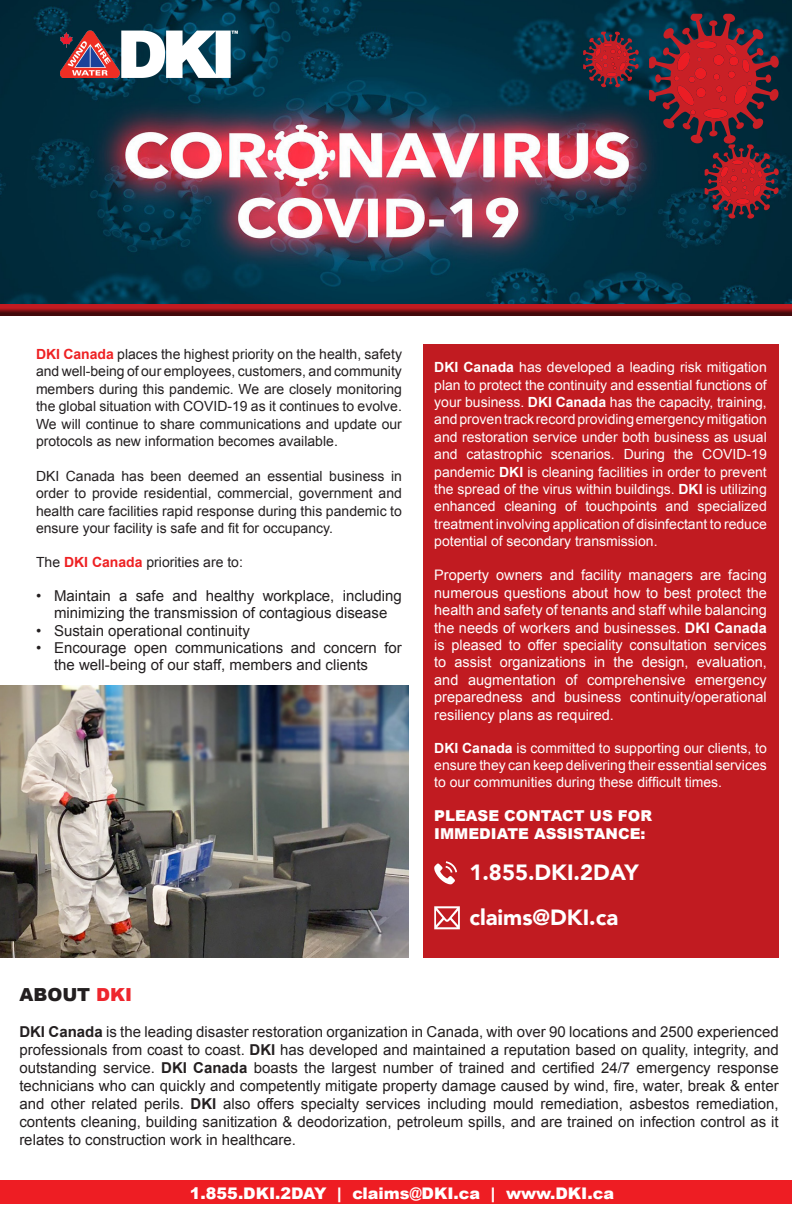
<style>
.page{position:relative;width:792px;height:1224px;background:#fff}
.page>*{position:absolute;margin:0;border:0;box-sizing:border-box;transform-origin:0 0}
.t1{font:900 22px "Avenir";color:#fff}
.t2{font:900 18px "Arial";color:#231f20}
.t3{font:900 16px "Arial";color:#fff}
.t4{font:15px/18px "Arial";color:#231f20;text-align:center}
.t5{font:900 15px "Arial";color:#fff}
.t6{font:14.5px/17.4px "Arial";color:#fff;text-align:justify}
.t7{font:14px/17.4px "Arial";color:#fff;text-align:justify}
.t8{font:14px/17.4px "Arial";color:#231f20;text-align:justify}
.s1{font-weight:700;color:#ee2123}
.s2{font-weight:700}
.s3{color:#ee262d}
</style>
<div class="page">
<div style="left:423px;top:344px;width:356px;height:614px;background:#c11b21"></div>
<div style="left:0;top:292px;width:792px;height:25px;background:#231f20;opacity:.75"></div>
<img style="left:0;top:0;width:792px;height:304px">
<img style="left:58px;top:29px;width:182px;height:49px">
<svg style="left:649px;top:14px;width:130px;height:205px;background:#562835"></svg>
<svg style="left:583px;top:32px;width:56px;height:56px;background:#622b39"></svg>
<svg style="left:434px;top:861px;width:23px;height:23px"></svg>
<svg style="left:434px;top:906px;width:26px;height:23px"></svg>
<div style="left:0;top:1180px;width:792px;height:23px;background:#ee1d23"></div>
<img style="left:0;top:685px;width:409px;height:273px">
<p class="t8" style="left:36px;top:345px;width:368px"><span class="s1">DKI Canada</span> places the highest priority on the health, safety and well-being of our employees, customers, and community members during this pandemic. We are closely monitoring the global situation with COVID-19 as it continues to evolve.<br>We will continue to share communications and update our protocols as new information becomes available.</p>
<p class="t8" style="left:36px;top:467px;width:367px">DKI Canada has been deemed an essential business in order to provide residential, commercial, government and health care facilities rapid response during this pandemic to ensure your facility is safe and fit for occupancy.</p>
<p class="t8" style="left:36px;top:553px;width:208px">The <span class="s1">DKI Canada</span> priorities are to:</p>
<p class="t4" style="left:36px;top:587px;width:367px;line-height:17.4px">• Maintain a safe and healthy workplace, including minimizing the transmission of contagious disease</p>
<p class="t4" style="left:36px;top:621px;width:215px">• Sustain operational continuity</p>
<p class="t4" style="left:54px;top:639px;width:349px;line-height:17.4px;text-align:left;text-indent:-18px">• Encourage open communications and concern for the well-being of our staff, members and clients</p>
<p class="t7" style="left:434px;top:359px;width:334px"><span class="s2">DKI Canada</span> has developed a leading risk mitigation plan to protect the continuity and essential functions of your business. <span class="s2">DKI Canada</span> has the capacity, training, and proven track record providing emergency mitigation and restoration service under both business as usual and catastrophic scenarios. During the COVID-19 pandemic <span class="s2">DKI</span> is cleaning facilities in order to prevent the spread of the virus within buildings. <span class="s2">DKI</span> is utilizing enhanced cleaning of touchpoints and specialized treatment involving application of disinfectant to reduce potential of secondary transmission.</p>
<p class="t6" style="left:434px;top:567px;width:334px">Property owners and facility managers are facing numerous questions about how to best protect the health and safety of tenants and staff while balancing the needs of workers and businesses. <span class="s2">DKI Canada </span>is pleased to offer speciality consultation services to assist organizations in the design, evaluation, and augmentation of comprehensive emergency preparedness and business continuity/operational resiliency plans as required.</p>
<p class="t7" style="left:434px;top:740px;width:334px;line-height:16.8px"><span class="s2">DKI Canada</span> is committed to supporting our clients, to ensure they can keep delivering their essential services to our communities during these difficult times.</p>
<p class="t5" style="left:434px;top:805px;width:219px">PLEASE CONTACT US FOR</p>
<p class="t5" style="left:434px;top:823px;width:213px">IMMEDIATE ASSISTANCE:</p>
<p class="t1" style="left:469px;top:853px;width:171px">1.855.DKI.2DAY</p>
<p class="t1" style="left:469px;top:898px;width:150px">claims@DKI.ca</p>
<p class="t2" style="left:19px;top:981px;width:114px">ABOUT <span class="s3">DKI</span></p>
<p class="t4" style="left:19px;top:1023px;width:761px;text-align:justify"><span class="s2">DKI Canada</span> is the leading disaster restoration organization in Canada, with over 90 locations and 2500 experienced professionals from coast to coast. <span class="s2">DKI</span> has developed and maintained a reputation based on quality, integrity, and outstanding service. <span class="s2">DKI Canada</span> boasts the largest number of trained and certified 24/7 emergency response technicians who can quickly and competently mitigate property damage caused by wind, fire, water, break &amp; enter and other related perils. <span class="s2">DKI</span> also offers specialty services including mould remediation, asbestos remediation, contents cleaning, building sanitization &amp; deodorization, petroleum spills, and are trained on infection control as it relates to construction work in healthcare.</p>
<p class="t3" style="left:190px;top:1182px;width:426px">1.855.DKI.2DAY | claims@DKI.ca | www.DKI.ca</p>
</div>
